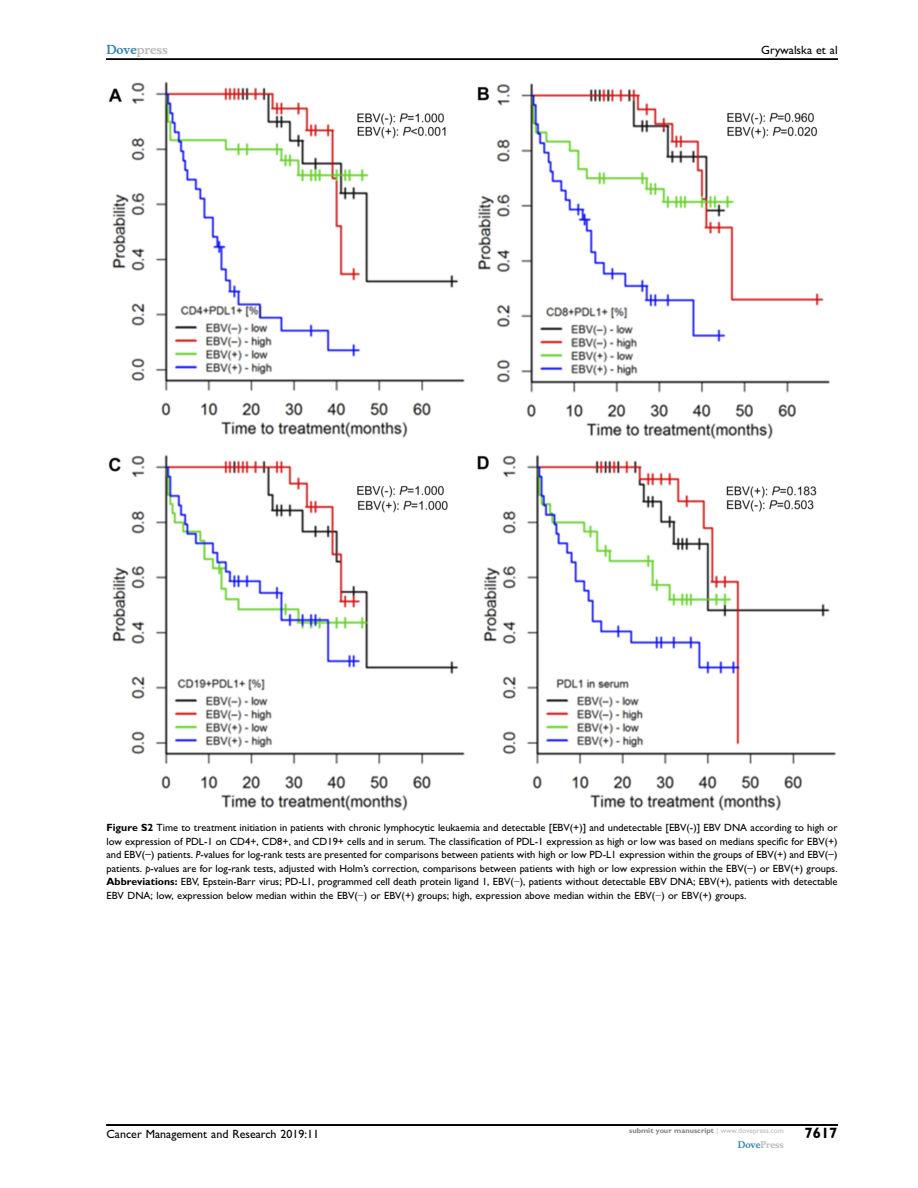
<style>
.page{position:relative;width:918px;height:1188px;background:#fff}
.page>*{position:absolute;margin:0;border:0;box-sizing:border-box;transform-origin:0 0}
.t1{font:15px "Adv T Tdd 0 b 0455.B";color:#000}
.t2{font:12px "Adv TT96740 c 24";color:#000}
.t3{font:12px "Adv OT14 f 6 c 37 d";color:#b8babc}
.t4{font:10.5px/13.5px "Adv TT96740 c 24";color:#000;text-align:justify}
.t5{font:9px "Adv OT14 f 6 c 37 d";color:#b8babc}
.t6{font:7.5px "Adv T Tdd 0 b 0455.B";color:#808285}
.s1{color:#3785ad}
.s2{font-family:"Adv T Tdd 0 b 0455.B"}
.s3{font-family:"Adv TT96740 c 24+fb"}
.s4{font-family:"Adv OT2 cba 4 af 3.B"}
.s5{font-family:"Adv TT27336364.I"}
.s6{font-style:inherit}
.s7{font-family:"Adv OT5843 c 571"}
.s8{font-family:"Adv TT96740 c 24";color:#b8babc}
</style>
<div class="page">
<img style="left:109px;top:82px;width:727px;height:728px">
<hr style="left:106px;top:59px;width:732px;height:1px;background:#000">
<hr style="left:106px;top:1125px;width:732px;height:1px;background:#000">
<p class="t3" style="left:106px;top:44px;width:63px"><span class="s1">Dove</span>press</p>
<p class="t2" style="left:761px;top:45px;width:78px">Grywalska et al</p>
<p class="t4" style="left:106px;top:822px;width:733px"><span class="s2">Figure S2</span> Time to treatment initiation in patients with chronic lymphocytic leukaemia and detectable [EBV(+)] and undetectable [EBV(-)] EBV DNA according to high or low expression of PDL-1 on CD4+, CD8+, and CD19+ cells and in serum. The classi<span class="s3">fi</span>cation of PDL-1 expression as high or low was based on medians speci<span class="s3">fi</span>c for EBV(+) and EBV(<span class="s4">−</span>) patients. <span class="s5">P</span>-values for log-rank tests are presented for comparisons between patients with high or low PD-L1 expression within the groups of EBV(+) and EBV(<span class="s4">−</span>) patients. <span class="s5">p</span>-values are for log-rank tests, adjusted with Holm<span class="s6">’</span>s correction, comparisons between patients with high or low expression within the EBV(<span class="s4">−</span>) or EBV(+) groups.<br><span class="s2">Abbreviations:</span> EBV, Epstein-Barr virus; PD-L1, programmed cell death protein ligand 1, EBV(<span class="s7">−</span>), patients without detectable EBV DNA; EBV(+), patients with detectable EBV DNA; low, expression below median within the EBV(<span class="s7">−</span>) or EBV(+) groups; high, expression above median within the EBV(<span class="s7">−</span>) or EBV(+) groups.</p>
<p class="t2" style="left:106px;top:1130px;width:214px">Cancer Management and Research 2019:11</p>
<p class="t6" style="left:629px;top:1128px;width:156px">submit your manuscript <span class="s8">| www.dovepress.com</span></p>
<p class="t5" style="left:738px;top:1141px;width:47px"><span class="s1">Dove</span>Press</p>
<h1 class="t1" style="left:804px;top:1128px;width:35px">7617</h1>
</div>
